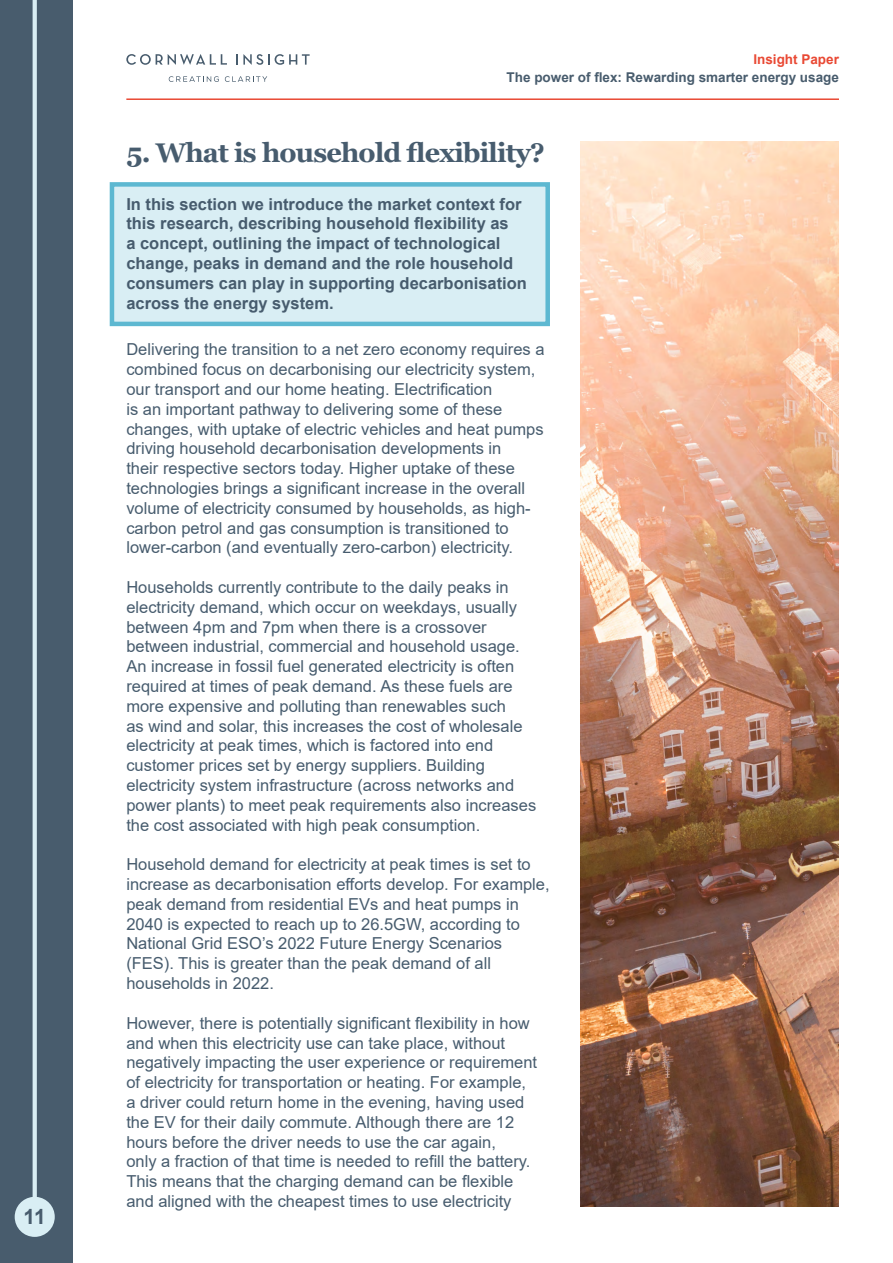
<style>
.page{position:relative;width:893px;height:1263px;background:#fff}
.page>*{position:absolute;margin:0;border:0;box-sizing:border-box;transform-origin:0 0}
.t1{font:700 27px "Georgia";letter-spacing:-.03em;color:#475c6e}
.t2{font:700 21px "Arial";color:#485c6d}
.t3{font:16.5px/19.8px "Arial";color:#475c6e}
.t4{font:700 16.5px/19.8px "Arial";color:#475c6e}
.t5{font:700 13.5px "Arial";color:#485c6d}
.t6{font:700 13.5px "Arial";color:#e94934}
</style>
<div class="page">
<div style="left:0;top:0;width:72px;height:1263px;background:#485c6d"></div>
<svg style="left:15px;top:0;width:40px;height:1237px"></svg>
<svg style="left:126px;top:54px;width:101px;height:11px"></svg>
<svg style="left:236px;top:54px;width:74px;height:11px"></svg>
<svg style="left:169px;top:76px;width:50px;height:6px"></svg>
<svg style="left:225px;top:76px;width:42px;height:6px"></svg>
<hr style="left:126px;top:98px;width:713px;height:2px;background:#e94934">
<div style="left:110px;top:182px;width:440px;height:144px;background:#d9eef4;border:4px solid #5db8d1"></div>
<img style="left:580px;top:141px;width:259px;height:1065px">
<p class="t2" style="left:24px;top:1202px;width:24px">11</p>
<p class="t6" style="left:753px;top:50px;width:87px">Insight Paper</p>
<p class="t5" style="left:507px;top:68px;width:334px">The power of flex: Rewarding smarter energy usage</p>
<h1 class="t1" style="left:126px;top:135px;width:420px">5. What is household flexibility?</h1>
<p class="t4" style="left:126px;top:194px;width:402px">In this section we introduce the market context for this research, describing household flexibility as<br>a concept, outlining the impact of technological change, peaks in demand and the role household consumers can play in supporting decarbonisation across the energy system.</p>
<p class="t3" style="left:126px;top:340px;width:420px">Delivering the transition to a net zero economy requires a combined focus on decarbonising our electricity system, our transport and our home heating. Electrification<br>is an important pathway to delivering some of these changes, with uptake of electric vehicles and heat pumps driving household decarbonisation developments in<br>their respective sectors today. Higher uptake of these technologies brings a significant increase in the overall volume of electricity consumed by households, as high&shy;carbon petrol and gas consumption is transitioned to lower-carbon (and eventually zero-carbon) electricity.</p>
<p class="t3" style="left:126px;top:577px;width:411px">Households currently contribute to the daily peaks in electricity demand, which occur on weekdays, usually between 4pm and 7pm when there is a crossover between industrial, commercial and household usage.<br>An increase in fossil fuel generated electricity is often required at times of peak demand. As these fuels are more expensive and polluting than renewables such<br>as wind and solar, this increases the cost of wholesale electricity at peak times, which is factored into end customer prices set by energy suppliers. Building electricity system infrastructure (across networks and power plants) to meet peak requirements also increases the cost associated with high peak consumption.</p>
<p class="t3" style="left:126px;top:854px;width:425px">Household demand for electricity at peak times is set to increase as decarbonisation efforts develop. For example, peak demand from residential EVs and heat pumps in 2040 is expected to reach up to 26.5GW, according to National Grid ESO’s 2022 Future Energy Scenarios (FES). This is greater than the peak demand of all households in 2022.</p>
<p class="t3" style="left:126px;top:1013px;width:412px">However, there is potentially significant flexibility in how and when this electricity use can take place, without negatively impacting the user experience or requirement of electricity for transportation or heating. For example, a driver could return home in the evening, having used the EV for their daily commute. Although there are 12 hours before the driver needs to use the car again,<br>only a fraction of that time is needed to refill the battery.<br>This means that the charging demand can be flexible and aligned with the cheapest times to use electricity</p>
</div>
